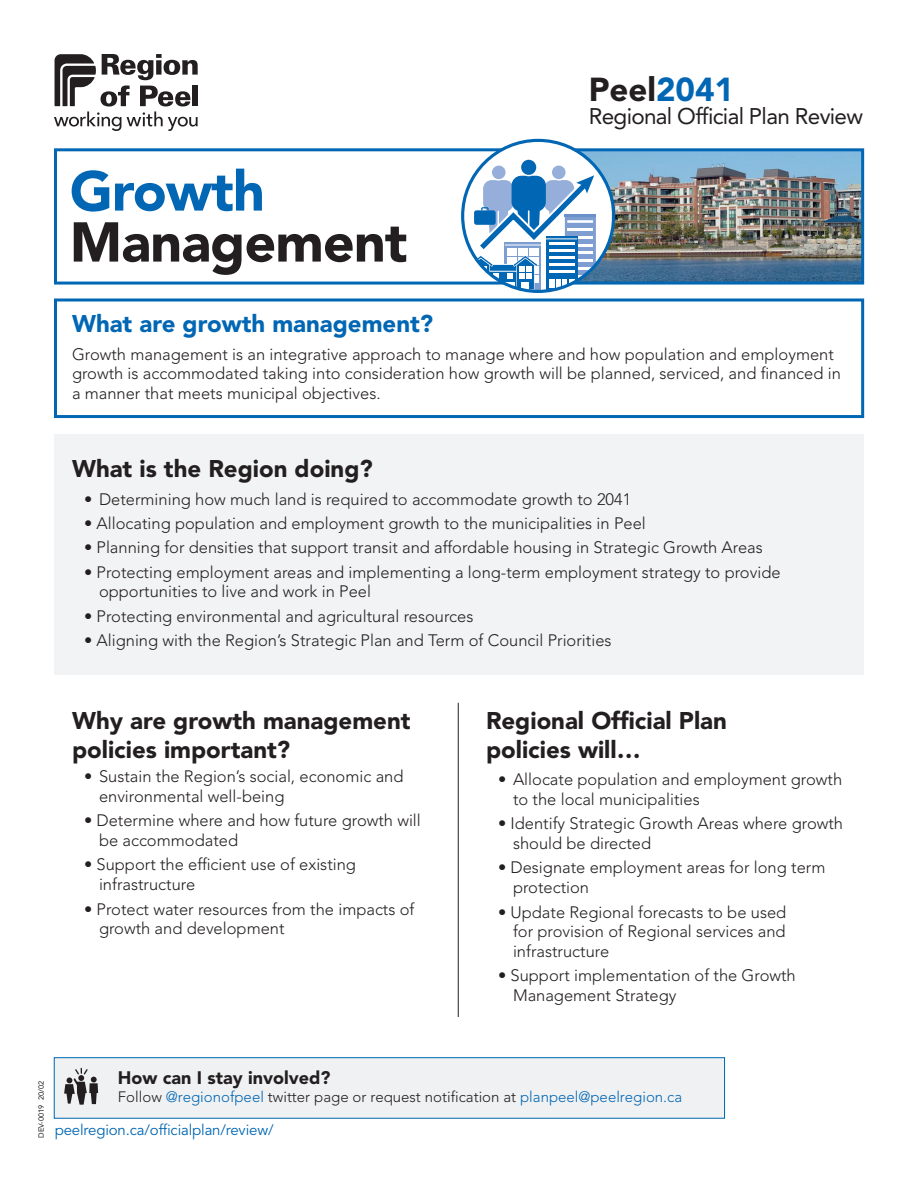
<style>
.page{position:relative;width:918px;height:1188px;background:#fff}
.page>*{position:absolute;margin:0;border:0;box-sizing:border-box;transform-origin:0 0}
.t1{font:900 55.5px/51px "Avenir LT Std";letter-spacing:-.015em;color:#231f20}
.t2{font:900 33px "Avenir LT Std";color:#231f20}
.t3{font:900 24px/28.8px "Avenir LT Std";color:#231f20}
.t4{font:900 24px "Avenir LT Std";color:#0166b3}
.t5{font:22.5px "Avenir LT Std";letter-spacing:-.03em;color:#231f20}
.t6{font:900 18px "Avenir LT Std";color:#231f20}
.t7{font:300 16.5px/19.8px "Avenir LT Std";color:#231f20}
.t8{font:300 15px "Avenir LT Std";color:#231f20}
.t9{font:15px "Avenir LT Std";letter-spacing:-.01em;color:#0166b3}
.t10{font:7.5px "Avenir LT Std";color:#231f20}
.s1{color:#0166b3}
</style>
<div class="page">
<div style="left:54px;top:1058px;width:671px;height:60px;background:#f0f1f2"></div>
<svg style="left:64px;top:1068px;width:34px;height:37px"></svg>
<img style="left:612px;top:152px;width:248px;height:129px">
<div style="left:54px;top:434px;width:810px;height:241px;background:#f2f3f4"></div>
<div style="left:54px;top:298px;width:810px;height:120px;background:#fff;border:3px solid #0166b3"></div>
<div style="left:54px;top:148px;width:810px;height:137px;border:3px solid #0166b3"></div>
<svg style="left:54px;top:54px;width:144px;height:77px"></svg>
<hr style="left:458px;top:703px;width:1px;height:314px;background:#231f20">
<svg style="left:463px;top:140px;width:149px;height:151px"></svg>
<div style="left:461px;top:139px;width:154px;height:154px;border:3px solid #0166b3;border-radius:50%"></div>
<p class="t2" style="left:589px;top:69px;width:147px">Peel<span class="s1">2041</span></p>
<p class="t5" style="left:589px;top:103px;width:276px">Regional Official Plan Review</p>
<p class="t1" style="left:70px;top:166px;width:339px"><span class="s1">Growth<br></span>Management</p>
<p class="t4" style="left:72px;top:310px;width:363px">What are growth management?</p>
<p class="t7" style="left:72px;top:344px;width:770px">Growth management is an integrative approach to manage where and how population and employment growth is accommodated taking into consideration how growth will be planned, serviced, and financed in a manner that meets municipal objectives.</p>
<p class="t3" style="left:72px;top:455px;width:302px">What is the Region doing?</p>
<p class="t7" style="left:84px;top:489px;width:549px">• Determining how much land is required to accommodate growth to 2041</p>
<p class="t7" style="left:84px;top:513px;width:563px">• Allocating population and employment growth to the municipalities in Peel</p>
<p class="t7" style="left:84px;top:538px;width:680px">• Planning for densities that support transit and affordable housing in Strategic Growth Areas</p>
<p class="t7" style="left:99px;top:562px;width:683px;text-indent:-15px">• Protecting employment areas and implementing a long-term employment strategy to provide opportunities to live and work in Peel</p>
<p class="t7" style="left:84px;top:606px;width:391px">• Protecting environmental and agricultural resources</p>
<p class="t7" style="left:84px;top:630px;width:529px">• Aligning with the Region’s Strategic Plan and Term of Council Priorities</p>
<p class="t3" style="left:72px;top:706px;width:340px">Why are growth management policies important?</p>
<p class="t7" style="left:99px;top:767px;width:306px;text-indent:-15px">• Sustain the Region’s social, economic and environmental well-being</p>
<p class="t7" style="left:99px;top:811px;width:323px;text-indent:-15px">• Determine where and how future growth will be accommodated</p>
<p class="t7" style="left:99px;top:855px;width:259px;text-indent:-15px">• Support the efficient use of existing infrastructure</p>
<p class="t7" style="left:99px;top:899px;width:317px;text-indent:-15px">• Protect water resources from the impacts of growth and development</p>
<p class="t3" style="left:486px;top:706px;width:242px">Regional Official Plan policies will…</p>
<p class="t7" style="left:513px;top:770px;width:331px;text-indent:-15px">• Allocate population and employment growth to the local municipalities</p>
<p class="t7" style="left:513px;top:814px;width:332px;text-indent:-15px">• Identify Strategic Growth Areas where growth should be directed</p>
<p class="t7" style="left:513px;top:858px;width:314px;text-indent:-15px">• Designate employment areas for long term protection</p>
<p class="t7" style="left:513px;top:902px;width:275px;text-align:justify;text-indent:-15px">• Update Regional forecasts to be used for provision of Regional services and infrastructure</p>
<p class="t7" style="left:513px;top:966px;width:284px;text-indent:-15px">• Support implementation of the Growth<br>Management Strategy</p>
<p class="t10" style="left:37px;top:1138px;width:58px;rotate:-90deg">DEV-0019 20/02</p>
<p class="t6" style="left:118px;top:1067px;width:214px">How can I stay involved?</p>
<p class="t8" style="left:118px;top:1088px;width:566px">Follow <span class="s1">@regionofpeel</span> twitter page or request notification at <span class="s1">planpeel@peelregion.ca</span></p>
<p class="t9" style="left:55px;top:1121px;width:220px">peelregion.ca/officialplan/review/</p>
</div>
